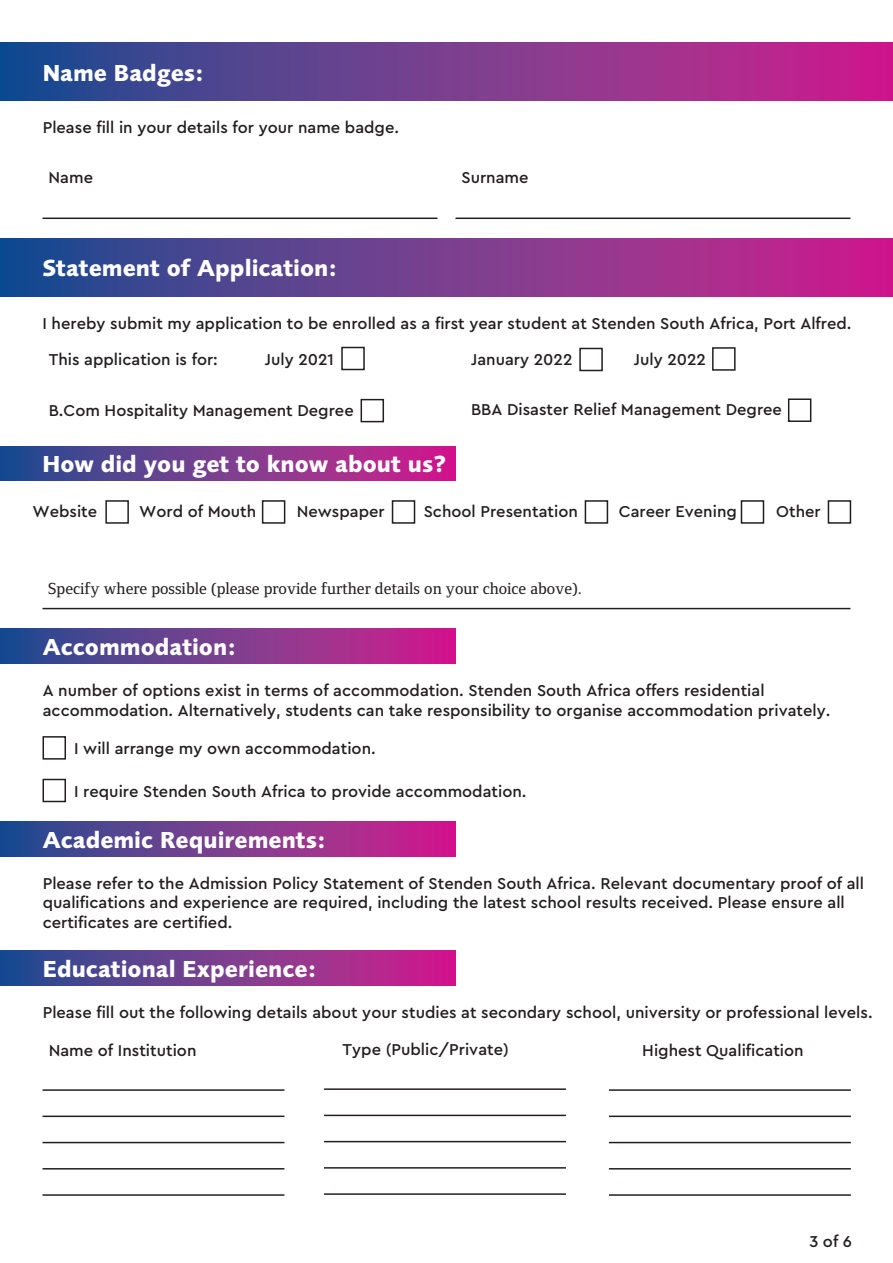
<style>
.page{position:relative;width:893px;height:1263px;background:#fff}
.page>*{position:absolute;margin:0;border:0;box-sizing:border-box;transform-origin:0 0}
.t1{font:700 24px "Foundry Sans";color:#fff}
.t2{font:500 16.5px/19.8px "Cera Pro";color:#231f20}
.t3{font:500 16.5px "Foundry Form Serif W04";color:#231f20}
</style>
<div class="page">
<svg style="left:0;top:43px;width:893px;height:58px;background:#763a8e"></svg>
<svg style="left:0;top:238px;width:893px;height:59px;background:#763a8e"></svg>
<hr style="left:43px;top:218px;width:394px;height:1px;background:#231f20">
<hr style="left:455px;top:218px;width:395px;height:1px;background:#231f20">
<hr style="left:43px;top:1089px;width:241px;height:2px;background:#231f20">
<hr style="left:43px;top:1115px;width:241px;height:2px;background:#231f20">
<hr style="left:43px;top:1142px;width:241px;height:1px;background:#231f20">
<hr style="left:43px;top:1168px;width:241px;height:1px;background:#231f20">
<hr style="left:43px;top:1194px;width:241px;height:2px;background:#231f20">
<hr style="left:324px;top:1088px;width:242px;height:2px;background:#231f20">
<hr style="left:324px;top:1115px;width:242px;height:1px;background:#231f20">
<hr style="left:324px;top:1141px;width:242px;height:1px;background:#231f20">
<hr style="left:324px;top:1167px;width:242px;height:1px;background:#231f20">
<hr style="left:324px;top:1193px;width:242px;height:2px;background:#231f20">
<hr style="left:609px;top:1089px;width:242px;height:2px;background:#231f20">
<hr style="left:609px;top:1115px;width:242px;height:2px;background:#231f20">
<hr style="left:609px;top:1142px;width:242px;height:1px;background:#231f20">
<hr style="left:609px;top:1168px;width:242px;height:1px;background:#231f20">
<hr style="left:609px;top:1194px;width:242px;height:2px;background:#231f20">
<hr style="left:43px;top:608px;width:807px;height:1px;background:#231f20">
<div style="left:341px;top:347px;width:24px;height:23px;border:2px solid #231f20"></div>
<div style="left:712px;top:347px;width:24px;height:24px;border:2px solid #231f20"></div>
<div style="left:361px;top:399px;width:23px;height:23px;border:2px solid #231f20"></div>
<div style="left:788px;top:398px;width:23px;height:24px;border:2px solid #231f20"></div>
<div style="left:262px;top:500px;width:23px;height:24px;border:2px solid #231f20"></div>
<div style="left:392px;top:500px;width:23px;height:24px;border:2px solid #231f20"></div>
<div style="left:585px;top:500px;width:23px;height:24px;border:2px solid #231f20"></div>
<div style="left:741px;top:500px;width:23px;height:24px;border:2px solid #231f20"></div>
<div style="left:828px;top:500px;width:23px;height:24px;border:2px solid #231f20"></div>
<div style="left:105px;top:500px;width:24px;height:24px;border:2px solid #231f20"></div>
<div style="left:43px;top:736px;width:23px;height:24px;border:2px solid #231f20"></div>
<div style="left:43px;top:779px;width:23px;height:23px;border:2px solid #231f20"></div>
<svg style="left:0;top:446px;width:455px;height:35px;background:#7b398e"></svg>
<svg style="left:0;top:628px;width:455px;height:35px;background:#7b398e"></svg>
<svg style="left:0;top:821px;width:455px;height:35px;background:#7b398e"></svg>
<svg style="left:0;top:951px;width:455px;height:34px;background:#7b398e"></svg>
<div style="left:579px;top:348px;width:24px;height:23px;border:2px solid #231f20"></div>
<h1 class="t1" style="left:43px;top:59px;width:163px">Name Badges:</h1>
<p class="t2" style="left:43px;top:117px;width:358px">Please fill in your details for your name badge.</p>
<p class="t2" style="left:49px;top:167px;width:46px">Name</p>
<p class="t2" style="left:461px;top:167px;width:69px">Surname</p>
<h1 class="t1" style="left:43px;top:254px;width:296px">Statement of Application:</h1>
<p class="t2" style="left:49px;top:305px;width:804px;line-height:35.7px;text-indent:-6px">I hereby submit my application to be enrolled as a first year student at Stenden South Africa, Port Alfred.<br>This application is for:</p>
<p class="t2" style="left:265px;top:349px;width:71px">July 2021</p>
<p class="t2" style="left:49px;top:400px;width:307px">B.Com Hospitality Management Degree</p>
<p class="t2" style="left:471px;top:398px;width:312px">BBA Disaster Relief Management Degree</p>
<p class="t2" style="left:471px;top:349px;width:103px">January 2022</p>
<p class="t2" style="left:634px;top:349px;width:74px">July 2022</p>
<h1 class="t1" style="left:43px;top:450px;width:405px">How did you get to know about us?</h1>
<p class="t2" style="left:32px;top:501px;width:66px">Website</p>
<p class="t2" style="left:139px;top:501px;width:119px">Word of Mouth</p>
<p class="t2" style="left:297px;top:501px;width:89px">Newspaper</p>
<p class="t2" style="left:424px;top:501px;width:156px">School Presentation</p>
<p class="t3" style="left:48px;top:579px;width:535px">Specify where possible (please provide further details on your choice above).</p>
<p class="t2" style="left:619px;top:501px;width:120px">Career Evening</p>
<p class="t2" style="left:776px;top:501px;width:46px">Other</p>
<h1 class="t1" style="left:43px;top:633px;width:195px">Accommodation:</h1>
<p class="t2" style="left:43px;top:680px;width:789px">A number of options exist in terms of accommodation. Stenden South Africa offers residential accommodation. Alternatively, students can take responsibility to organise accommodation privately.</p>
<p class="t2" style="left:74px;top:738px;width:303px">I will arrange my own accommodation.</p>
<p class="t2" style="left:74px;top:781px;width:454px">I require Stenden South Africa to provide accommodation.</p>
<h1 class="t1" style="left:43px;top:826px;width:285px">Academic Requirements:</h1>
<p class="t2" style="left:43px;top:872px;width:823px">Please refer to the Admission Policy Statement of Stenden South Africa. Relevant documentary proof of all qualifications and experience are required, including the latest school results received. Please ensure all certificates are certified.</p>
<h1 class="t1" style="left:43px;top:955px;width:275px">Educational Experience:</h1>
<p class="t2" style="left:43px;top:1002px;width:831px">Please fill out the following details about your studies at secondary school, university or professional levels.</p>
<p class="t2" style="left:49px;top:1040px;width:149px">Name of Institution</p>
<p class="t2" style="left:343px;top:1039px;width:168px">Type (Public/Private)</p>
<p class="t2" style="left:642px;top:1040px;width:163px">Highest Qualification</p>
<p class="t2" style="left:809px;top:1231px;width:44px">3 of 6</p>
</div>
